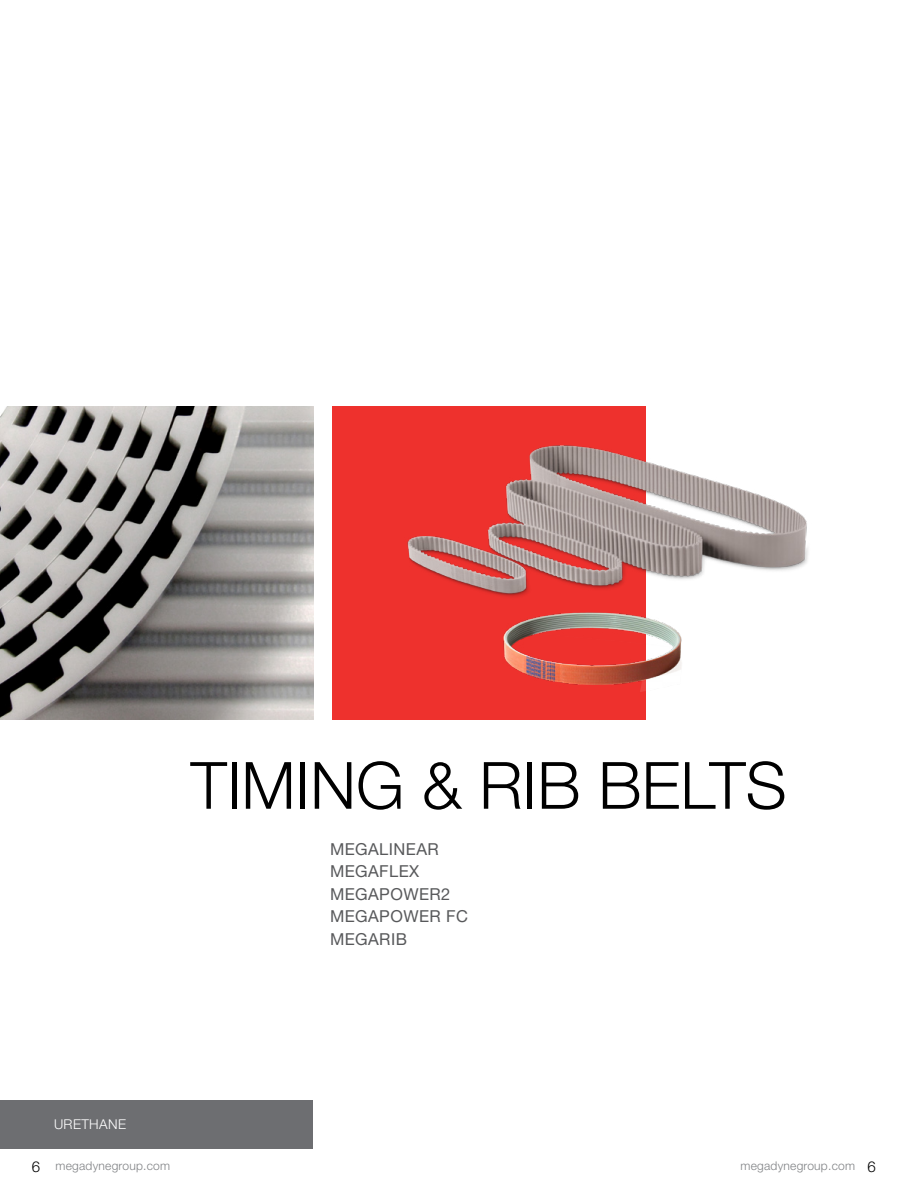
<style>
.page{position:relative;width:918px;height:1188px;background:#fff}
.page>*{position:absolute;margin:0;border:0;box-sizing:border-box;transform-origin:0 0}
.t1{font:300 65.25px "Helvetica Neue LT Std";color:#000}
.t2{font:16.5px/22.5px "Helvetica Neue LT Std";letter-spacing:.025em;color:#58595b}
.t3{font:300 13.5px "Helvetica Neue LT Std";letter-spacing:.03em;color:#fff}
.t4{font:300 12px "Helvetica Neue LT Std";letter-spacing:.02em;color:#808285}
.s1{font-size:15px;color:#000}
</style>
<div class="page">
<img style="left:0;top:406px;width:313px;height:314px">
<div style="left:332px;top:406px;width:314px;height:314px;background:#ee312d"></div>
<img style="left:407px;top:445px;width:401px;height:152px">
<img style="left:503px;top:612px;width:179px;height:80px">
<div style="left:0;top:1100px;width:312px;height:48px;background:#6d6e71"></div>
<h1 class="t1" style="left:191px;top:746px;width:598px">TIMING &amp; RIB BELTS</h1>
<p class="t2" style="left:330px;top:838px;width:140px">MEGALINEAR<br>MEGAFLEX<br>MEGAPOWER2<br>MEGAPOWER FC<br>MEGARIB</p>
<p class="t3" style="left:54px;top:1116px;width:74px">URETHANE</p>
<p class="t4" style="left:32px;top:1159px;width:140px"><span class="s1">6</span> megadynegroup.com</p>
<p class="t4" style="left:741px;top:1159px;width:137px">megadynegroup.com <span class="s1">6</span></p>
</div>
